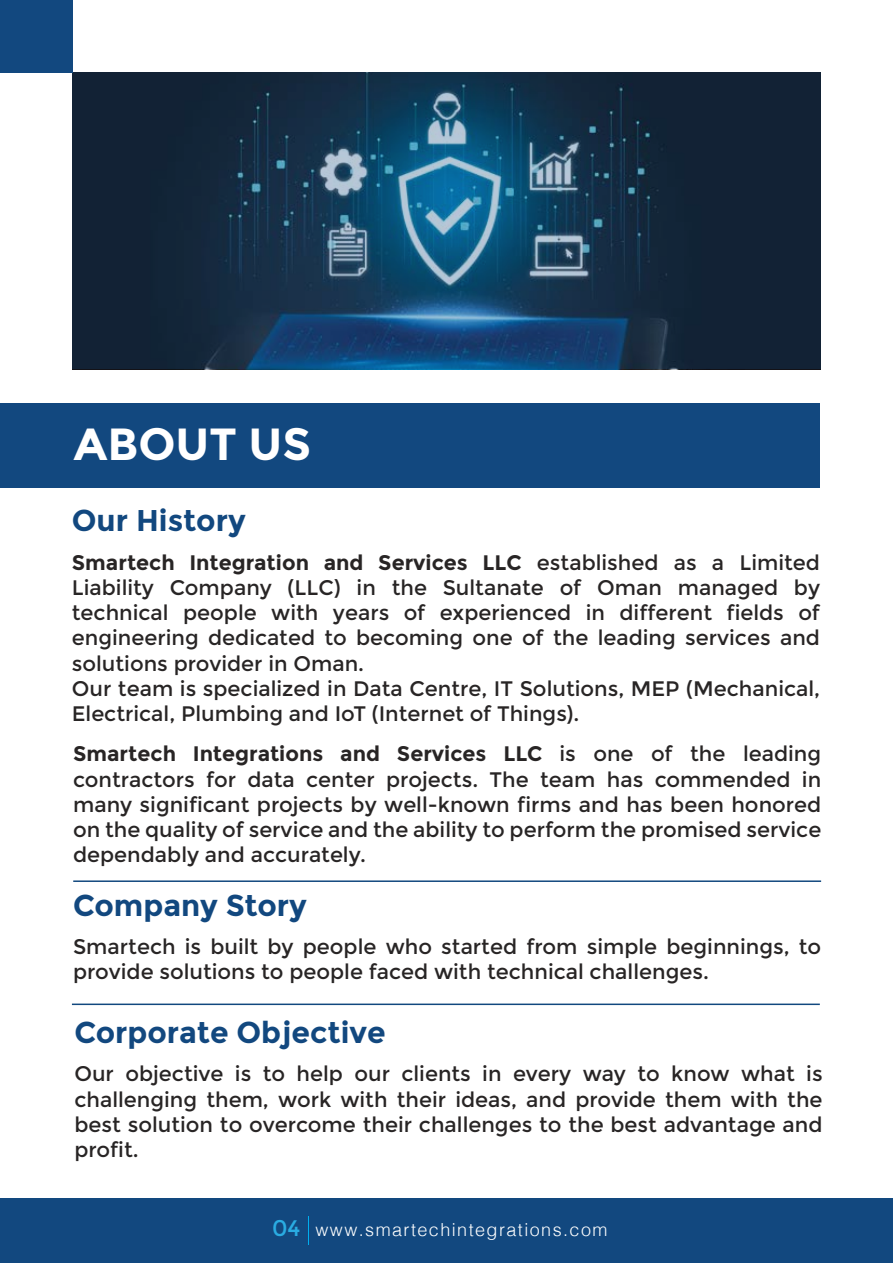
<style>
.page{position:relative;width:893px;height:1263px;background:#fff}
.page>*{position:absolute;margin:0;border:0;box-sizing:border-box;transform-origin:0 0}
.t1{font:700 45px "Montserrat";color:#fff}
.t2{font:700 30px "Montserrat";color:#12487f}
.t3{font:21px/25.2px "Montserrat";color:#282525}
.t4{font:300 18px "Helvetica";letter-spacing:.08em;color:#fff}
.s1{font-weight:700}
.s2{font-family:"Montserrat";font-weight:400;font-size:22.5px;color:#2aace2}
</style>
<div class="page">
<div style="left:0;top:1198px;width:893px;height:65px;background:#12487f"></div>
<div style="left:0;top:403px;width:820px;height:85px;background:#12487f"></div>
<hr style="left:73px;top:880px;width:748px;height:2px;background:#12487f">
<hr style="left:72px;top:1003px;width:748px;height:2px;background:#12487f">
<div style="left:0;top:0;width:72px;height:72px;background:#12487f"></div>
<svg style="left:308px;top:1216px;width:1px;height:29px"></svg>
<svg style="left:72px;top:72px;width:749px;height:297px"></svg>
<h1 class="t1" style="left:74px;top:417px;width:239px">ABOUT US</h1>
<h2 class="t2" style="left:72px;top:503px;width:175px">Our History</h2>
<p class="t3" style="left:72px;top:550px;width:750px"><span class="s1">Smartech Integration and Services LLC</span> established as a Limited Liability Company (LLC) in the Sultanate of Oman managed by technical people with years of experienced in different fields of engineering dedicated to becoming one of the leading services and solutions provider in Oman.<br>Our team is specialized in Data Centre, IT Solutions, MEP (Mechanical, Electrical, Plumbing and IoT (Internet of Things).</p>
<p class="t3" style="left:73px;top:741px;width:750px;text-align:justify"><span class="s1">Smartech Integrations and Services LLC</span> is one of the leading contractors for data center projects. The team has commended in many significant projects by well-known firms and has been honored on the quality of service and the ability to perform the promised service dependably and accurately.</p>
<h2 class="t2" style="left:73px;top:887px;width:235px">Company Story</h2>
<p class="t3" style="left:73px;top:934px;width:750px">Smartech is built by people who started from simple beginnings, to provide solutions to people faced with technical challenges.</p>
<h2 class="t2" style="left:74px;top:1015px;width:313px">Corporate Objective</h2>
<p class="t3" style="left:74px;top:1062px;width:750px;text-align:justify">Our objective is to help our clients in every way to know what is challenging them, work with their ideas, and provide them with the best solution to overcome their challenges to the best advantage and profit.</p>
<p class="t4" style="left:272px;top:1214px;width:337px"><span class="s2">04</span> www.smartechintegrations.com</p>
</div>
